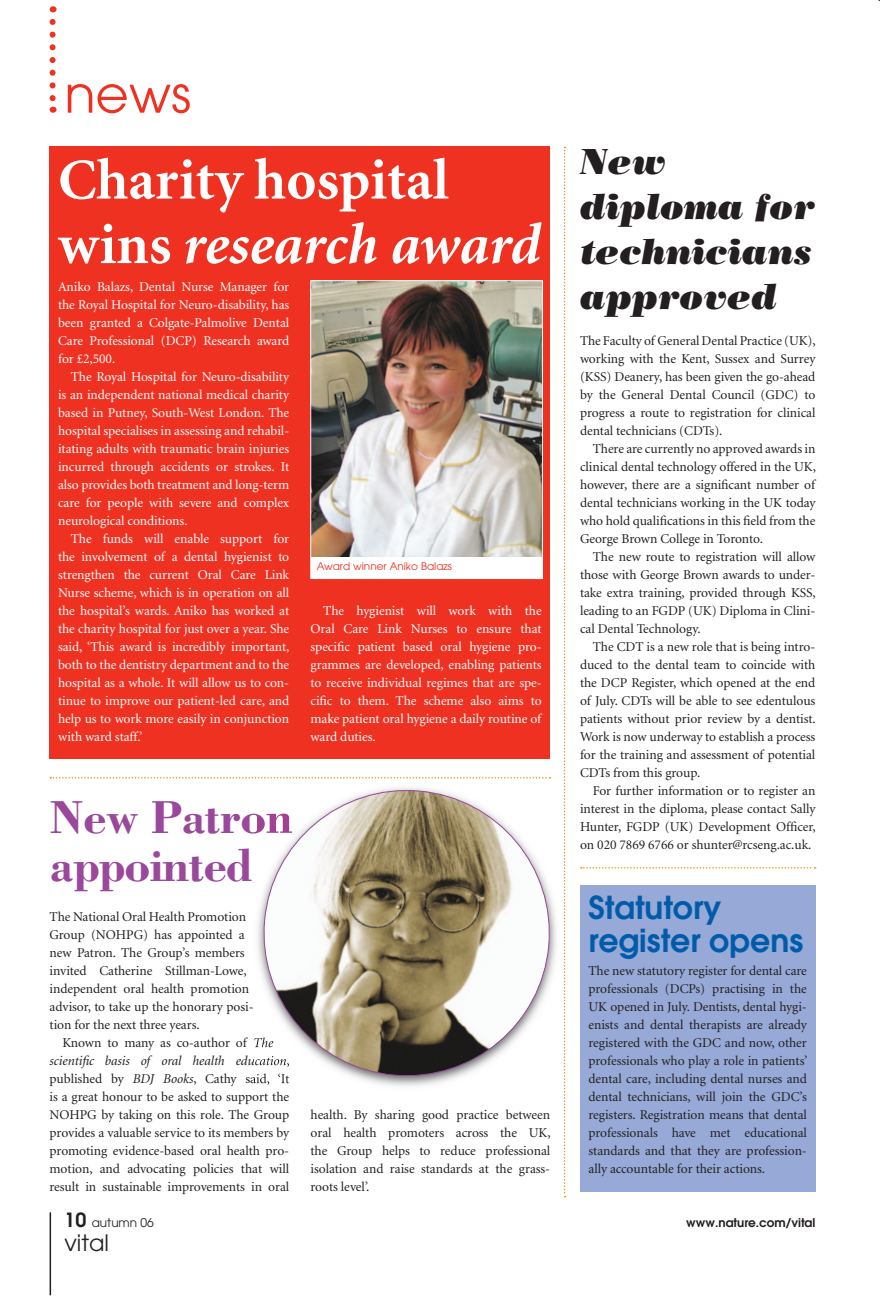
<style>
.page{position:relative;width:882px;height:1298px;background:#fff}
.page>*{position:absolute;margin:0;border:0;box-sizing:border-box;transform-origin:0 0}
.t1{font:700 57.75px/64.5px "Minion";color:#fff}
.t2{font:51px "Avant Garde";color:#ef3122}
.t3{font:700 47.7px/48px "Bodoni";letter-spacing:-.015em;color:#99489b}
.t4{font:italic 36px/45px "Bodoni Poster";color:#231f20}
.t5{font:600 31.5px/33px "Avant Garde";color:#015bab}
.t6{font:22.5px "Avant Garde";color:#231f20}
.t7{font:13.5px/18px "Minion";letter-spacing:-.005em;color:#231f20;text-align:justify}
.t8{font:13.5px/18px "Minion";letter-spacing:-.005em;color:#fff;text-align:justify}
.t9{font:600 12px "Avant Garde";color:#231f20}
.t10{font:12px "Avant Garde";color:#231f20}
.t11{font:10.5px "Avant Garde";color:#ef3122}
.s1{font-style:italic}
.s2{font-weight:600;font-size:19.5px}
</style>
<div class="page">
<div style="left:50px;top:147px;width:500px;height:612px;background:#ef3122"></div>
<svg style="left:50px;top:22px;width:6px;height:91px"></svg>
<hr style="left:50px;top:1212px;width:1px;height:83px;background:#231f20">
<svg style="left:563px;top:147px;width:2px;height:1050px"></svg>
<div style="left:311px;top:281px;width:231px;height:297px;background:#fff"></div>
<img style="left:312px;top:282px;width:229px;height:274px">
<div style="left:310px;top:280px;width:233px;height:299px;border:1px solid #fff"></div>
<img style="left:252px;top:813px;width:5px;height:20px">
<img style="left:252px;top:1059px;width:5px;height:7px">
<img style="left:265px;top:1081px;width:24px;height:4px">
<svg style="left:252px;top:1077px;width:13px;height:7px"></svg>
<svg style="left:257px;top:787px;width:299px;height:294px"></svg>
<svg style="left:50px;top:777px;width:500px;height:1px"></svg>
<svg style="left:580px;top:867px;width:235px;height:1px"></svg>
<div style="left:580px;top:885px;width:235px;height:306px;background:#97a9d6"></div>
<h2 class="t2" style="left:64px;top:75px;width:128px">news</h2>
<h1 class="t1" style="left:58px;top:153px;width:484px">Charity hospital wins <span class="s1">research award</span></h1>
<p class="t8" style="left:58px;top:278px;width:233px">Aniko Balazs, Dental Nurse Manager for the Royal Hospital for Neuro-disability, has been granted a Colgate-Palmolive Dental Care Professional (DCP) Research award for £2,500.</p>
<p class="t8" style="left:58px;top:368px;width:233px;text-indent:13px">The Royal Hospital for Neuro-disability is an independent national medical charity based in Putney, South-West London. The hospital specialises in assessing and rehabil&shy;itating adults with traumatic brain injuries incurred through accidents or strokes. It also provides both treatment and long-term care for people with severe and complex neurological conditions.</p>
<p class="t8" style="left:58px;top:530px;width:233px;text-indent:13px">The funds will enable support for the involvement of a dental hygienist to strengthen the current Oral Care Link Nurse scheme, which is in operation on all the hospital’s wards. Aniko has worked at the charity hospital for just over a year. She said, ‘This award is incredibly important, both to the dentistry department and to the hospital as a whole. It will allow us to con&shy;tinue to improve our patient-led care, and help us to work more easily in conjunction with ward staff.’</p>
<p class="t11" style="left:317px;top:562px;width:137px">Award winner Aniko Balazs</p>
<p class="t8" style="left:310px;top:602px;width:233px;text-indent:13px">The hygienist will work with the Oral Care Link Nurses to ensure that specific patient based oral hygiene pro&shy;grammes are developed, enabling patients to receive individual regimes that are spe&shy;cific to them. The scheme also aims to make patient oral hygiene a daily routine of ward duties.</p>
<h3 class="t3" style="left:50px;top:797px;width:244px">New Patron appointed</h3>
<p class="t7" style="left:50px;top:908px;width:206px;text-align:left">The National Oral Health Promotion Group (NOHPG) has appointed a new Patron. The Group’s members invited Catherine Stillman-Lowe, independent oral health promotion advisor, to take up the honorary posi&shy;tion for the next three years.</p>
<p class="t7" style="left:50px;top:1034px;width:241px;text-align:center">Known to many as co-author of <span class="s1">The scientific basis of oral health education</span>, published by <span class="s1">BDJ Books</span>, Cathy said, ‘It is a great honour to be asked to support the NOHPG by taking on this role. The Group provides a valuable service to its members by promoting evidence-based oral health pro&shy;motion, and advocating policies that will result in sustainable improvements in oral</p>
<p class="t7" style="left:310px;top:1106px;width:241px">health. By sharing good practice between oral health promoters across the UK, the Group helps to reduce professional isolation and raise standards at the grass&shy;roots level’.</p>
<h3 class="t4" style="left:580px;top:142px;width:237px">New diploma for technicians approved</h3>
<p class="t7" style="left:580px;top:332px;width:237px">The Faculty of General Dental Practice (UK), working with the Kent, Sussex and Surrey (KSS) Deanery, has been given the go-ahead by the General Dental Council (GDC) to progress a route to registration for clinical dental technicians (CDTs).</p>
<p class="t7" style="left:580px;top:440px;width:237px;text-indent:13px">There are currently no approved awards in clinical dental technology offered in the UK, however, there are a significant number of dental technicians working in the UK today who hold qualifications in this field from the George Brown College in Toronto.</p>
<p class="t7" style="left:580px;top:548px;width:237px;text-indent:13px">The new route to registration will allow those with George Brown awards to under&shy;take extra training, provided through KSS, leading to an FGDP (UK) Diploma in Clini&shy;cal Dental Technology.</p>
<p class="t7" style="left:580px;top:638px;width:237px;text-indent:13px">The CDT is a new role that is being intro&shy;duced to the dental team to coincide with the DCP Register, which opened at the end of July. CDTs will be able to see edentulous patients without prior review by a dentist.<br>Work is now underway to establish a process for the training and assessment of potential CDTs from this group.</p>
<p class="t7" style="left:580px;top:782px;width:237px;text-indent:13px">For further information or to register an interest in the diploma, please contact Sally Hunter, FGDP (UK) Development Officer, on 020 7869 6766 or shunter@rcseng.ac.uk.</p>
<h3 class="t5" style="left:588px;top:893px;width:216px">Statutory register opens</h3>
<p class="t7" style="left:588px;top:962px;width:220px">The new statutory register for dental care professionals (DCPs) practising in the UK opened in July. Dentists, dental hygi&shy;enists and dental therapists are already registered with the GDC and now, other professionals who play a role in patients’ dental care, including dental nurses and dental technicians, will join the GDC’s registers. Registration means that dental professionals have met educational standards and that they are profession&shy;ally accountable for their actions.</p>
<p class="t10" style="left:64px;top:1217px;width:91px"><span class="s2">10</span> autumn 06</p>
<p class="t9" style="left:686px;top:1217px;width:131px">www.nature.com/vital</p>
<h3 class="t6" style="left:64px;top:1234px;width:46px">vital</h3>
</div>
